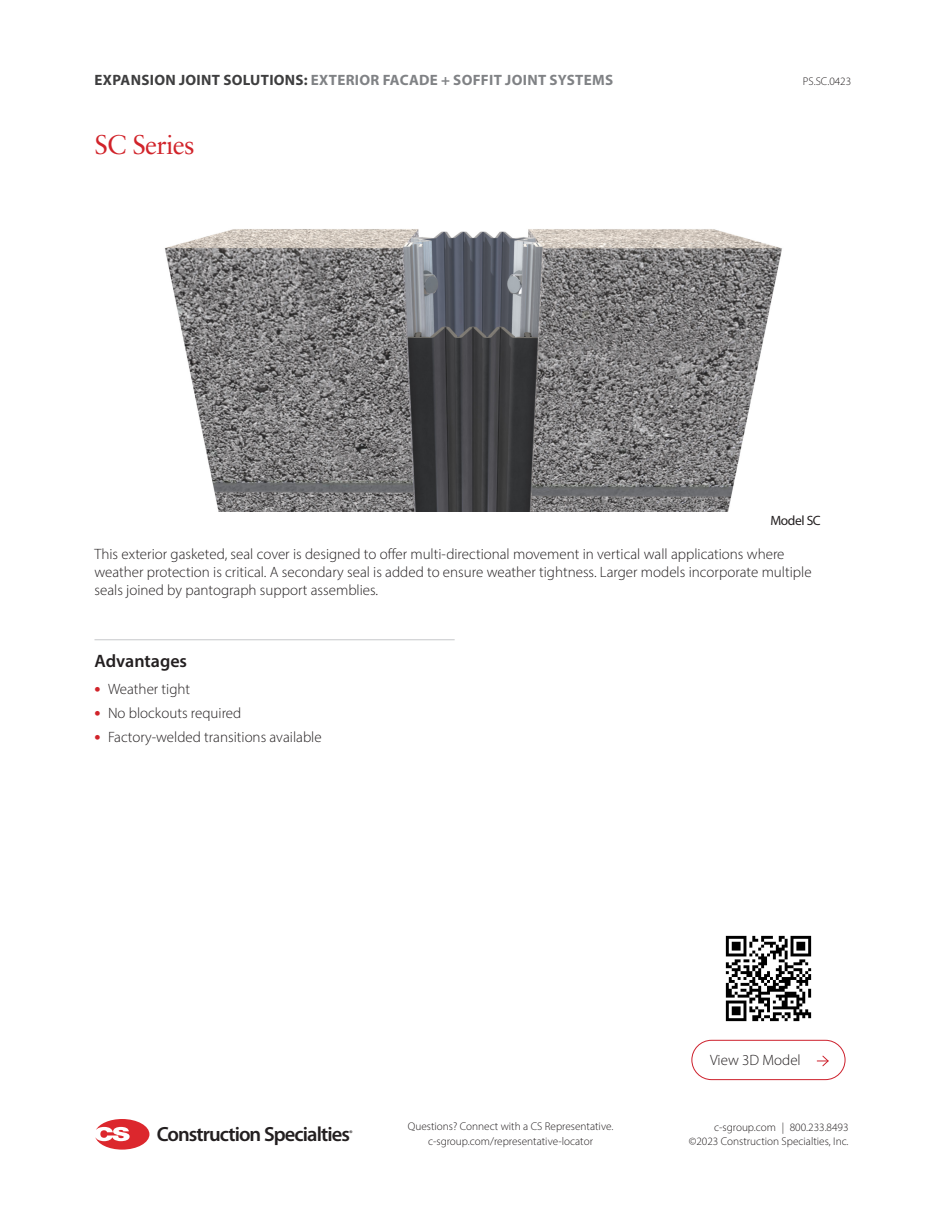
<style>
.page{position:relative;width:945px;height:1215px;background:#fff}
.page>*{position:absolute;margin:0;border:0;box-sizing:border-box;transform-origin:0 0}
.Red_Title{font:27px "Sabon LT Pro";letter-spacing:-.03em;color:#d1232a}
.t1{font:600 20.55px "Myriad Pro";letter-spacing:-.045em;color:#231f20}
.Bullet_List_Subhead{font:600 18px "Myriad Pro";color:#231f20}
.Paragraph_2_Style{font:300 15px/18px "Myriad Pro";color:#231f20}
.t2{font:700 15px "Myriad Pro";letter-spacing:.02em;color:#808285}
.t3{font:13.5px "Myriad Pro";letter-spacing:-.03em;color:#231f20}
.t4{font:300 11.25px/14.2px "Myriad Pro";color:#231f20;text-align:center}
.t5{font:600 8.25px "Myriad Pro";color:#231f20}
.s1{color:#3e3e3f}
.s2{font-weight:700;font-size:18px;color:#d1232a}
</style>
<div class="page">
<svg style="left:95px;top:1119px;width:54px;height:31px"></svg>
<img style="left:164px;top:229px;width:618px;height:283px">
<img style="left:725px;top:935px;width:87px;height:87px">
<div style="left:692px;top:1040px;width:153px;height:40px;border:1px solid #cd202c;border-radius:20px"></div>
<svg style="left:817px;top:1055px;width:12px;height:12px"></svg>
<hr style="left:94px;top:640px;width:361px;height:1px;background:#c7c8ca">
<p class="t2" style="left:95px;top:70px;width:520px"><span class="s1">EXPANSION JOINT SOLUTIONS:</span> EXTERIOR FACADE + SOFFIT JOINT SYSTEMS</p>
<p class="t4" style="left:803px;top:74px;width:50px">PS.SC.0423</p>
<p class="Red_Title" style="left:94px;top:128px;width:102px">SC Series</p>
<p class="t3" style="left:770px;top:512px;width:52px">Model SC</p>
<p class="Paragraph_2_Style" style="left:94px;top:544px;width:719px">This exterior gasketed, seal cover is designed to offer multi-directional movement in vertical wall applications where weather protection is critical. A secondary seal is added to ensure weather tightness. Larger models incorporate multiple seals joined by pantograph support assemblies.</p>
<p class="Bullet_List_Subhead" style="left:94px;top:649px;width:94px">Advantages</p>
<p class="Paragraph_2_Style" style="left:94px;top:680px;width:97px"><span class="s2">•</span> Weather tight</p>
<p class="Paragraph_2_Style" style="left:94px;top:704px;width:148px"><span class="s2">•</span> No blockouts required</p>
<p class="Paragraph_2_Style" style="left:94px;top:728px;width:229px"><span class="s2">•</span> Factory-welded transitions available</p>
<p class="Paragraph_2_Style" style="left:710px;top:1051px;width:92px">View 3D Model</p>
<p class="t4" style="left:408px;top:1119px;width:207px">Questions? Connect with a CS Representative. c-sgroup.com/representative-locator</p>
<p class="t4" style="left:714px;top:1120px;width:136px">c-sgroup.com | 800.233.8493</p>
<h2 class="t1" style="left:157px;top:1121px;width:195px">Construction Specialties</h2>
<p class="t4" style="left:689px;top:1134px;width:161px">©2023 Construction Specialties, Inc.</p>
<p class="t5" style="left:349px;top:1128px;width:5px">®</p>
</div>
